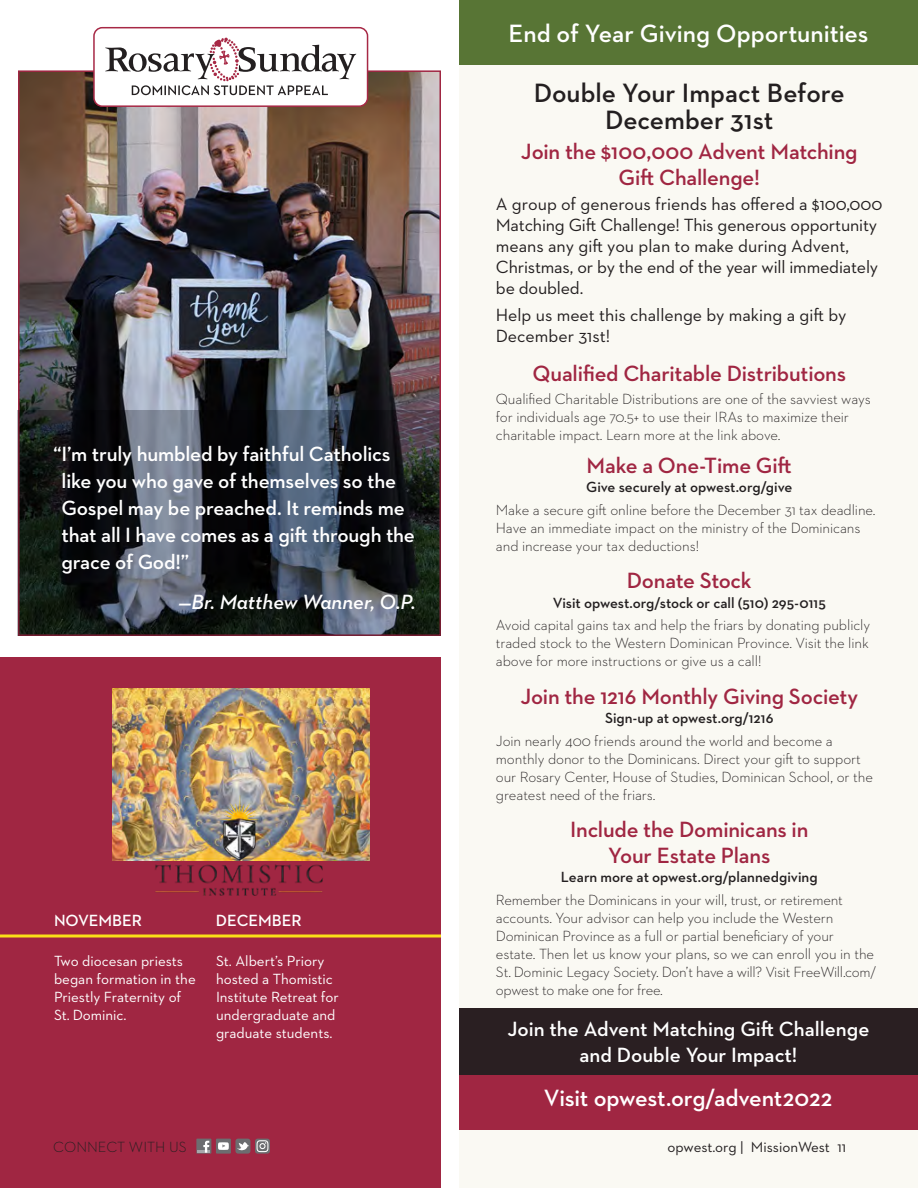
<style>
.page{position:relative;width:918px;height:1188px;background:#fff}
.page>*{position:absolute;margin:0;border:0;box-sizing:border-box;transform-origin:0 0}
.t1{font:600 27px/27px "Neutraface 2 Text";color:#231f20;text-align:center}
.t2{font:600 25.5px "Neutraface 2 Text";color:#fff}
.t3{font:600 24px "Neutraface 2 Text";letter-spacing:-.01em;color:#fff}
.t4{font:600 22.5px/25.5px "Neutraface 2 Text";letter-spacing:-.01em;color:#a02642;text-align:center}
.t5{font:600 21px/27px "Neutraface 2 Text";letter-spacing:-.01em;color:#fff;text-align:center}
.t6{font:italic 600 21px "Neutraface 2 Text";color:#fff}
.t7{font:18px/21px "Neutraface 2 Text";letter-spacing:-.01em;color:#231f20}
.t8{font:600 16.5px "Neutraface 2 Text";color:#fff}
.t9{font:300 15px/18px "Neutraface 2 Text";letter-spacing:-.005em;color:#231f20}
.t10{font:15px/18px "Neutraface 2 Text";color:#fff}
.t11{font:600 15px "Neutraface 2 Text";color:#231f20}
.t12{font:15px "Neutraface 2 Text";color:#231f20}
</style>
<div class="page">
<div style="left:459px;top:62px;width:459px;height:1126px;background:#faf9f3"></div>
<div style="left:459px;top:0;width:459px;height:64px;background:#587535"></div>
<div style="left:459px;top:1008px;width:459px;height:122px;background:#a02642"></div>
<div style="left:459px;top:1008px;width:459px;height:67px;background:#2a1f22"></div>
<div style="left:0;top:657px;width:441px;height:531px;background:#a02642"></div>
<img style="left:21px;top:73px;width:417px;height:338px">
<svg style="left:0;top:934px;width:441px;height:4px;background:#e3b122"></svg>
<img style="left:112px;top:688px;width:258px;height:173px">
<img style="left:142px;top:796px;width:198px;height:100px">
<div style="left:94px;top:28px;width:274px;height:78px;background:#fff;border-radius:8px"></div>
<div style="left:93px;top:27px;width:275px;height:80px;border:2px solid #a72845;border-radius:8px"></div>
<svg style="left:105px;top:38px;width:251px;height:57px"></svg>
<svg style="left:17px;top:411px;width:424px;height:225px;background:#2c3138"></svg>
<svg style="left:196px;top:1139px;width:15px;height:15px"></svg>
<svg style="left:197px;top:1141px;width:13px;height:12px"></svg>
<div style="left:235px;top:1139px;width:15px;height:15px;background:#6c6d70;border-radius:3px"></div>
<svg style="left:237px;top:1142px;width:12px;height:9px"></svg>
<svg style="left:255px;top:1139px;width:15px;height:15px"></svg>
<svg style="left:257px;top:1140px;width:11px;height:12px"></svg>
<div style="left:216px;top:1139px;width:15px;height:15px;background:#6c6d70"></div>
<svg style="left:218px;top:1142px;width:11px;height:8px"></svg>
<h3 class="t5" style="left:62px;top:440px;width:355px;text-align:left;text-indent:-8px">“I’m truly humbled by faithful Catholics like you who gave of themselves so the Gospel may be preached. It reminds me that all I have comes as a gift through the grace of God!”</h3>
<h3 class="t6" style="left:179px;top:588px;width:239px">—Br. Matthew Wanner, O.P.</h3>
<p class="t8" style="left:54px;top:910px;width:90px">NOVEMBER</p>
<p class="t8" style="left:216px;top:910px;width:87px">DECEMBER</p>
<p class="t10" style="left:54px;top:951px;width:143px">Two diocesan priests began formation in the<br>Priestly Fraternity of<br>St. Dominic.</p>
<p class="t10" style="left:216px;top:951px;width:124px">St. Albert’s Priory hosted a Thomistic<br>Institute Retreat for undergraduate and graduate students.</p>
<h2 class="t2" style="left:508px;top:18px;width:362px">End of Year Giving Opportunities</h2>
<h1 class="t1" style="left:534px;top:79px;width:313px">Double Your Impact Before<br>December 31st</h1>
<h3 class="t4" style="left:521px;top:138px;width:338px">Join the $100,000 Advent Matching<br>Gift Challenge!</h3>
<p class="t7" style="left:496px;top:193px;width:388px">A group of generous friends has offered a $100,000<br>Matching Gift Challenge! This generous opportunity means any gift you plan to make during Advent, Christmas, or by the end of the year will immediately be doubled.</p>
<p class="t7" style="left:496px;top:304px;width:352px">Help us meet this challenge by making a gift by<br>December 31st!</p>
<h3 class="t4" style="left:532px;top:360px;width:315px">Qualified Charitable Distributions</h3>
<p class="t9" style="left:496px;top:389px;width:376px">Qualified Charitable Distributions are one of the savviest ways for individuals age 70.5+ to use their IRAs to maximize their charitable impact. Learn more at the link above.</p>
<h3 class="t4" style="left:587px;top:452px;width:207px">Make a One-Time Gift</h3>
<p class="t11" style="left:586px;top:477px;width:208px">Give securely at opwest.org/give</p>
<p class="t9" style="left:496px;top:500px;width:381px">Make a secure gift online before the December 31 tax deadline.<br>Have an immediate impact on the ministry of the Dominicans and increase your tax deductions!</p>
<h3 class="t4" style="left:627px;top:567px;width:126px">Donate Stock</h3>
<p class="t11" style="left:553px;top:593px;width:275px">Visit opwest.org/stock or call (510) 295-0115</p>
<p class="t9" style="left:496px;top:616px;width:376px;text-align:justify">Avoid capital gains tax and help the friars by donating publicly traded stock to the Western Dominican Province. Visit the link above for more instructions or give us a call!</p>
<h3 class="t4" style="left:520px;top:683px;width:339px">Join the 1216 Monthly Giving Society</h3>
<p class="t11" style="left:605px;top:708px;width:170px">Sign-up at opwest.org/1216</p>
<p class="t9" style="left:496px;top:731px;width:379px">Join nearly 400 friends around the world and become a monthly donor to the Dominicans. Direct your gift to support our Rosary Center, House of Studies, Dominican School, or the greatest need of the friars.</p>
<h3 class="t4" style="left:570px;top:816px;width:240px">Include the Dominicans in<br>Your Estate Plans</h3>
<p class="t11" style="left:561px;top:867px;width:258px">Learn more at opwest.org/plannedgiving</p>
<p class="t9" style="left:496px;top:890px;width:382px">Remember the Dominicans in your will, trust, or retirement accounts. Your advisor can help you include the Western Dominican Province as a full or partial beneficiary of your estate. Then let us know your plans, so we can enroll you in the St. Dominic Legacy Society. Don’t have a will? Visit FreeWill.com/ opwest to make one for free.</p>
<h3 class="t5" style="left:508px;top:1016px;width:363px;line-height:25.5px">Join the Advent Matching Gift Challenge and Double Your Impact!</h3>
<h3 class="t3" style="left:544px;top:1083px;width:290px">Visit opwest.org/advent2022</h3>
<p class="t9" style="left:53px;top:1138px;width:135px">CONNECT WITH US</p>
<p class="t12" style="left:668px;top:1138px;width:180px">opwest.org | MissionWest 11</p>
</div>
